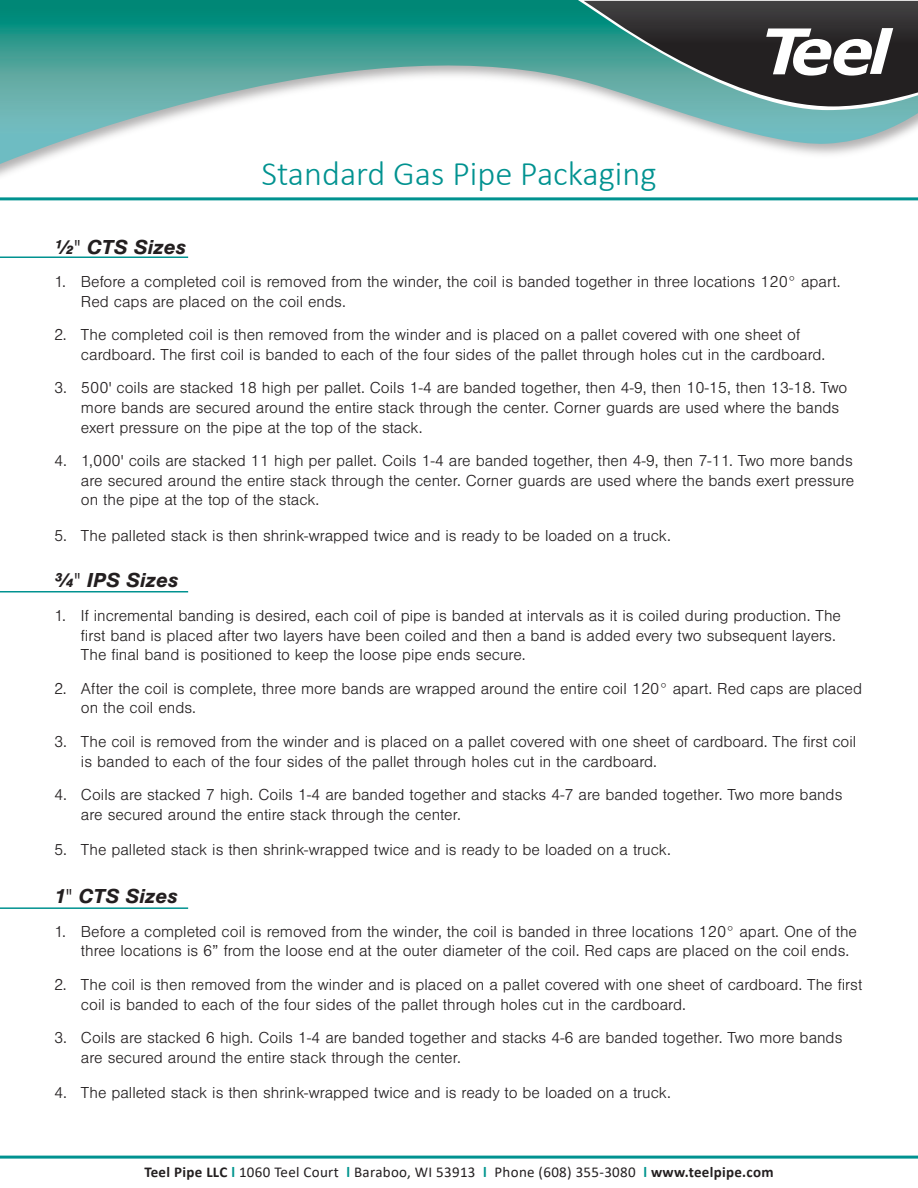
<style>
.page{position:relative;width:918px;height:1188px;background:#fff}
.page>*{position:absolute;margin:0;border:0;box-sizing:border-box;transform-origin:0 0}
.t1{font:300 34.5px "Calibri";color:#009290}
.t2{font:italic 700 21px "Nimbus San";letter-spacing:.005em;color:#231f20}
.t3{font:300 16.5px/19.8px "Nimbus San";color:#231f20}
.t4{font:15px "Calibri";letter-spacing:.02em;color:#231f20}
.s1{font-weight:300;font-style:normal}
.s2{font-weight:700}
.s3{font-weight:700;color:#00958e}
</style>
<div class="page">
<svg style="left:0;top:0;width:918px;height:164px"></svg>
<svg style="left:574px;top:0;width:344px;height:110px;background:#576b69"></svg>
<hr style="left:0;top:197px;width:918px;height:3px;background:#009290">
<hr style="left:0;top:256px;width:188px;height:2px;background:#009290">
<hr style="left:0;top:591px;width:188px;height:1px;background:#009290">
<hr style="left:0;top:907px;width:188px;height:2px;background:#009290">
<hr style="left:0;top:1156px;width:918px;height:3px;background:#009290">
<h1 class="t1" style="left:261px;top:153px;width:397px">Standard Gas Pipe Packaging</h1>
<p class="t2" style="left:54px;top:234px;width:133px">½<span class="s1">"</span> CTS Sizes</p>
<p class="t3" style="left:81px;top:272px;width:761px;text-indent:-27px">1. Before a completed coil is removed from the winder, the coil is banded together in three locations 120° apart.<br>Red caps are placed on the coil ends.</p>
<p class="t3" style="left:81px;top:325px;width:746px;text-indent:-27px">2. The completed coil is then removed from the winder and is placed on a pallet covered with one sheet of cardboard. The first coil is banded to each of the four sides of the pallet through holes cut in the cardboard.</p>
<p class="t3" style="left:81px;top:378px;width:768px;text-indent:-27px">3. 500' coils are stacked 18 high per pallet. Coils 1-4 are banded together, then 4-9, then 10-15, then 13-18. Two more bands are secured around the entire stack through the center. Corner guards are used where the bands exert pressure on the pipe at the top of the stack.</p>
<p class="t3" style="left:81px;top:451px;width:775px;text-align:justify;text-indent:-27px">4. 1,000' coils are stacked 11 high per pallet. Coils 1-4 are banded together, then 4-9, then 7-11. Two more bands are secured around the entire stack through the center. Corner guards are used where the bands exert pressure on the pipe at the top of the stack.</p>
<p class="t3" style="left:54px;top:526px;width:618px">5. The palleted stack is then shrink-wrapped twice and is ready to be loaded on a truck.</p>
<p class="t2" style="left:54px;top:568px;width:126px">¾<span class="s1">"</span> IPS Sizes</p>
<p class="t3" style="left:81px;top:606px;width:762px;text-indent:-27px">1. If incremental banding is desired, each coil of pipe is banded at intervals as it is coiled during production. The first band is placed after two layers have been coiled and then a band is added every two subsequent layers.<br>The final band is positioned to keep the loose pipe ends secure.</p>
<p class="t3" style="left:81px;top:679px;width:783px;text-indent:-27px">2. After the coil is complete, three more bands are wrapped around the entire coil 120° apart. Red caps are placed on the coil ends.</p>
<p class="t3" style="left:81px;top:732px;width:777px;text-indent:-27px">3. The coil is removed from the winder and is placed on a pallet covered with one sheet of cardboard. The first coil is banded to each of the four sides of the pallet through holes cut in the cardboard.</p>
<p class="t3" style="left:81px;top:785px;width:763px;text-indent:-27px">4. Coils are stacked 7 high. Coils 1-4 are banded together and stacks 4-7 are banded together. Two more bands are secured around the entire stack through the center.</p>
<p class="t3" style="left:54px;top:840px;width:618px">5. The palleted stack is then shrink-wrapped twice and is ready to be loaded on a truck.</p>
<p class="t2" style="left:54px;top:884px;width:125px">1<span class="s1">"</span> CTS Sizes</p>
<p class="t3" style="left:81px;top:922px;width:778px;text-indent:-27px">1. Before a completed coil is removed from the winder, the coil is banded in three locations 120° apart. One of the three locations is 6” from the loose end at the outer diameter of the coil. Red caps are placed on the coil ends.</p>
<p class="t3" style="left:81px;top:975px;width:783px;text-indent:-27px">2. The coil is then removed from the winder and is placed on a pallet covered with one sheet of cardboard. The first coil is banded to each of the four sides of the pallet through holes cut in the cardboard.</p>
<p class="t3" style="left:81px;top:1028px;width:763px;text-indent:-27px">3. Coils are stacked 6 high. Coils 1-4 are banded together and stacks 4-6 are banded together. Two more bands are secured around the entire stack through the center.</p>
<p class="t3" style="left:54px;top:1083px;width:618px">4. The palleted stack is then shrink-wrapped twice and is ready to be loaded on a truck.</p>
<p class="t4" style="left:144px;top:1161px;width:631px"><span class="s2">Teel Pipe LLC</span> <span class="s3">l</span> 1060 Teel Court <span class="s3">l</span> Baraboo, WI 53913 <span class="s3">l</span> Phone (608) 355-3080 <span class="s3">l</span> <span class="s2">www.teelpipe.com</span></p>
</div>
